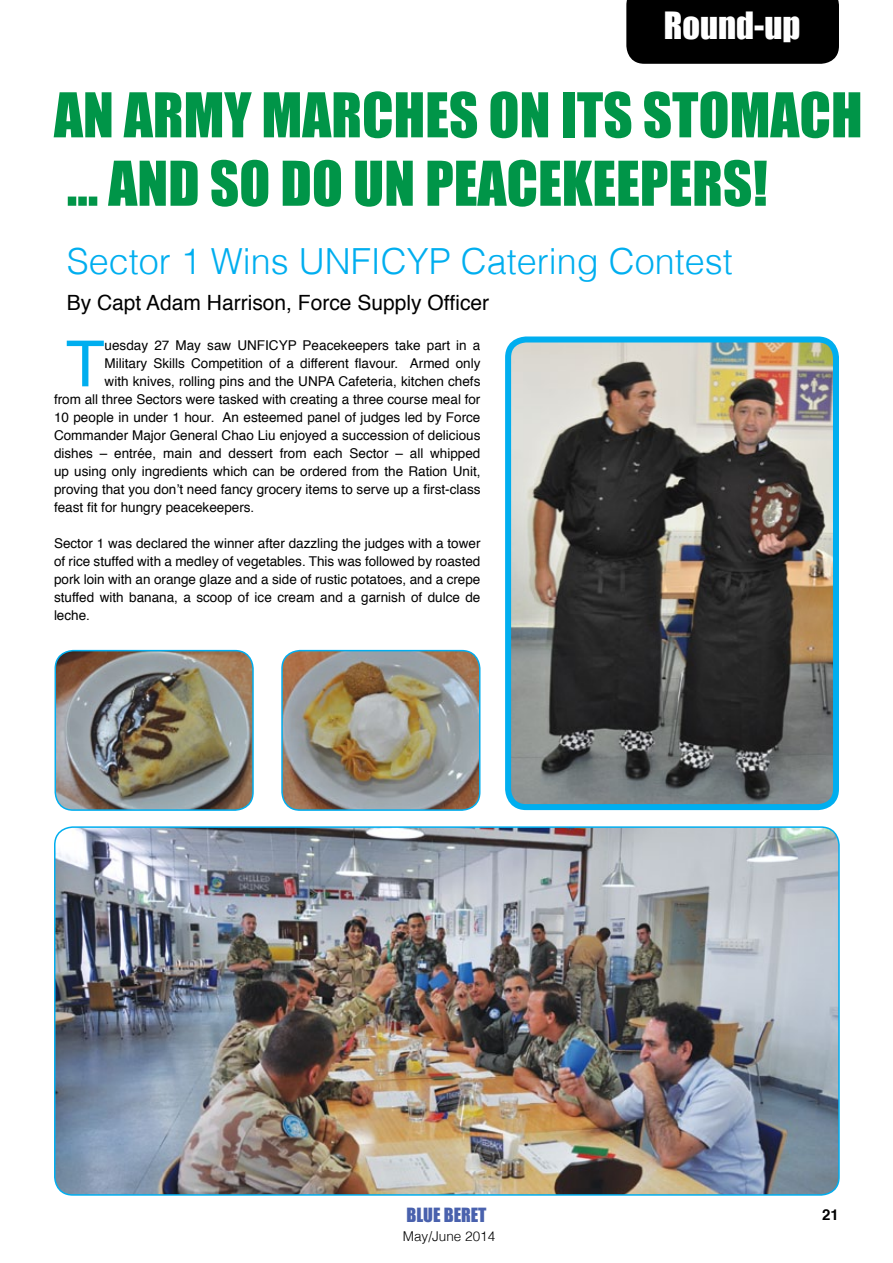
<style>
.page{position:relative;width:893px;height:1263px;background:#fff}
.page>*{position:absolute;margin:0;border:0;box-sizing:border-box;transform-origin:0 0}
.t1{font:63.75px "Helvetica";color:#00aeef}
.t2{font:57px "Impact";color:#009548}
.t3{font:300 36px "Helvetica";color:#00aeef}
.t4{font:34.5px "Impact";color:#fff}
.t5{font:21px "Helvetica";color:#000}
.t6{font:18px "Impact";color:#4961ad}
.t7{font:700 15px "Helvetica";color:#000}
.t8{font:13.5px/18px "Helvetica";color:#000;text-align:justify}
.t9{font:300 13.5px "Helvetica";color:#000}
</style>
<div class="page">
<div style="left:626px;top:0;width:213px;height:64px;background:#000"></div>
<img style="left:512px;top:343px;width:320px;height:460px">
<div style="left:505px;top:336px;width:334px;height:474px;border:6px solid #00aeef;border-radius:18px"></div>
<img style="left:55px;top:829px;width:784px;height:366px">
<div style="left:54px;top:826px;width:786px;height:370px;border:2px solid #00aeef;border-radius:18px"></div>
<img style="left:55px;top:651px;width:198px;height:159px">
<div style="left:55px;top:650px;width:199px;height:161px;border:2px solid #00aeef;border-radius:18px"></div>
<img style="left:282px;top:651px;width:198px;height:159px">
<div style="left:281px;top:650px;width:199px;height:161px;border:2px solid #00aeef;border-radius:18px"></div>
<h3 class="t4" style="left:664px;top:-1px;width:138px">ROUND-UP</h3>
<h2 class="t2" style="left:54px;top:71px;width:678px">AN ARMY MARCHES ON ITS STOMAC</h2>
<h2 class="t2" style="left:831px;top:71px;width:33px">H</h2>
<h2 class="t2" style="left:67px;top:139px;width:73px">… AND</h2>
<h2 class="t2" style="left:210px;top:139px;width:559px">SO DO UN PEACEKEEPERS!</h2>
<h3 class="t3" style="left:67px;top:230px;width:668px">Sector 1 Wins UNFICYP Catering Contest</h3>
<h3 class="t5" style="left:67px;top:286px;width:424px">By Capt Adam Harrison, Force Supply Officer</h3>
<h1 class="t1" style="left:66px;top:315px;width:40px">T</h1>
<p class="t8" style="left:105px;top:337px;width:377px">uesday 27 May saw UNFICYP Peacekeepers take part in a</p>
<p class="t8" style="left:105px;top:355px;width:377px">Military Skills Competition of a different flavour. Armed only</p>
<p class="t8" style="left:105px;top:373px;width:377px">with knives, rolling pins and the UNPA Cafeteria, kitchen chefs</p>
<p class="t8" style="left:54px;top:391px;width:428px">from all three Sectors were tasked with creating a three course meal for</p>
<p class="t8" style="left:54px;top:409px;width:428px">10 people in under 1 hour. An esteemed panel of judges led by Force</p>
<p class="t8" style="left:54px;top:427px;width:428px">Commander Major General Chao Liu enjoyed a succession of delicious</p>
<p class="t8" style="left:54px;top:445px;width:428px">dishes – entrée, main and dessert from each Sector – all whipped</p>
<p class="t8" style="left:54px;top:463px;width:428px">up using only ingredients which can be ordered from the Ration Unit,</p>
<p class="t8" style="left:54px;top:481px;width:428px">proving that you don’t need fancy grocery items to serve up a first-class</p>
<p class="t8" style="left:54px;top:499px;width:202px">feast fit for hungry peacekeepers.</p>
<p class="t8" style="left:54px;top:535px;width:428px">Sector 1 was declared the winner after dazzling the judges with a tower of rice stuffed with a medley of vegetables. This was followed by roasted pork loin with an orange glaze and a side of rustic potatoes, and a crepe stuffed with banana, a scoop of ice cream and a garnish of dulce de leche.</p>
<h3 class="t6" style="left:406px;top:1201px;width:57px">BLUE BERET</h3>
<p class="t7" style="left:822px;top:1203px;width:18px">21</p>
<p class="t9" style="left:403px;top:1224px;width:94px">May/June 2014</p>
</div>
